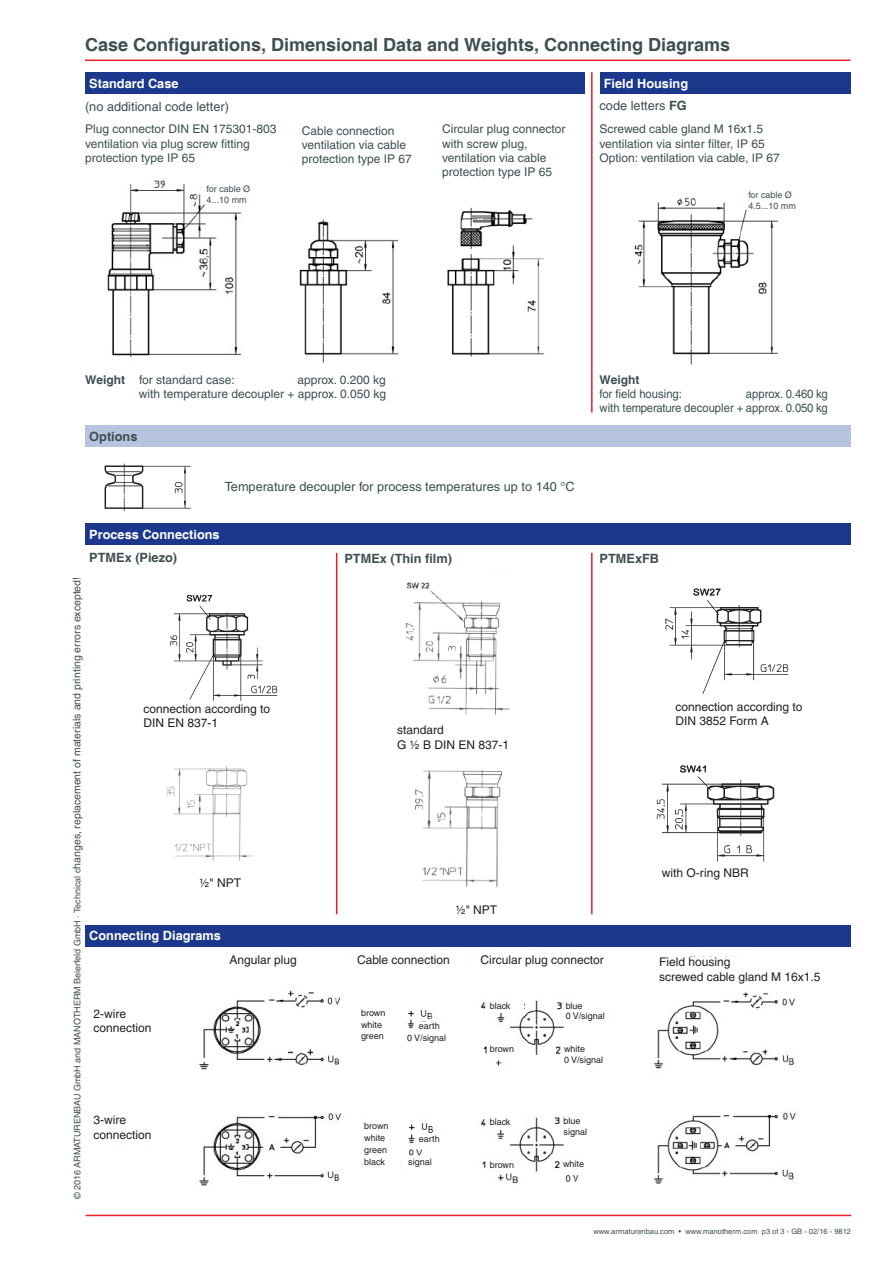
<style>
.page{position:relative;width:893px;height:1263px;background:#fff}
.page>*{position:absolute;margin:0;border:0;box-sizing:border-box;transform-origin:0 0}
.t1{font:700 18px "Helvetica";color:#3d4f51}
.t2{font:12.75px "Helvetica";color:#3d4f51}
.t3{font:700 12.75px/21.9px "Helvetica";color:#fff;text-align:center}
.t4{font:700 12.75px "Helvetica";color:#3d4f51}
.t5{font:12px/14.4px "Helvetica";color:#3d4f51}
.t6{font:12px/14.4px "Helvetica";color:#231f20}
.t7{font:12px/14.4px "Helvetica";color:#3d4f51;text-align:right;scale:.94 1}
.t8{font:700 12px "Helvetica";color:#3d4f51}
.t9{font:9px/10.8px "Helvetica";color:#3d4f51}
.t10{font:9px/12px "Helvetica";color:#231f20}
.t11{font:7.5px "Helvetica";color:#3d4f51}
.s1{font-weight:400;color:#3d4f51}
.s2{color:#3d4f51}
.s3{font-weight:700}
.s4{font-size:10.5px}
</style>
<div class="page">
<img style="left:415px;top:770px;width:88px;height:117px">
<hr style="left:85px;top:60px;width:765px;height:1px;background:#ee1d23">
<hr style="left:86px;top:1215px;width:765px;height:1px;background:#ee1d23">
<div style="left:85px;top:72px;width:500px;height:22px;background:#1b388c"></div>
<img style="left:634px;top:197px;width:144px;height:168px">
<img style="left:447px;top:207px;width:98px;height:150px">
<img style="left:299px;top:219px;width:100px;height:144px">
<img style="left:107px;top:180px;width:135px;height:178px">
<img style="left:99px;top:946px;width:524px;height:240px">
<img style="left:634px;top:946px;width:177px;height:238px">
<div style="left:600px;top:72px;width:250px;height:22px;background:#1b388c"></div>
<hr style="left:591px;top:72px;width:2px;height:340px;background:#ee1d23">
<img style="left:105px;top:463px;width:86px;height:48px">
<div style="left:85px;top:425px;width:765px;height:22px;background:#b6c4e1"></div>
<hr style="left:591px;top:553px;width:2px;height:361px;background:#ee1d23">
<hr style="left:336px;top:553px;width:1px;height:361px;background:#ee1d23">
<div style="left:85px;top:523px;width:765px;height:21px;background:#1b388c"></div>
<div style="left:85px;top:925px;width:765px;height:21px;background:#1b388c"></div>
<img style="left:656px;top:765px;width:119px;height:97px">
<img style="left:665px;top:588px;width:124px;height:106px">
<img style="left:169px;top:595px;width:109px;height:106px">
<img style="left:167px;top:765px;width:86px;height:96px">
<img style="left:405px;top:582px;width:105px;height:133px">
<div style="left:94px;top:1003px;width:90px;height:34px;background:#fff"></div>
<div style="left:94px;top:1110px;width:90px;height:34px;background:#fff"></div>
<div style="left:230px;top:955px;width:90px;height:29px;background:#fff"></div>
<div style="left:357px;top:955px;width:95px;height:29px;background:#fff"></div>
<div style="left:468px;top:955px;width:149px;height:29px;background:#fff"></div>
<div style="left:659px;top:957px;width:179px;height:29px;background:#fff"></div>
<div style="left:207px;top:185px;width:60px;height:24px;background:#fff"></div>
<div style="left:748px;top:191px;width:61px;height:24px;background:#fff"></div>
<div style="left:361px;top:1009px;width:28px;height:42px;background:#fff"></div>
<div style="left:364px;top:1122px;width:36px;height:50px;background:#fff"></div>
<div style="left:490px;top:1001px;width:34px;height:12px;background:#fff"></div>
<div style="left:490px;top:1118px;width:34px;height:12px;background:#fff"></div>
<div style="left:490px;top:1045px;width:40px;height:12px;background:#fff"></div>
<div style="left:490px;top:1161px;width:40px;height:12px;background:#fff"></div>
<div style="left:564px;top:1045px;width:48px;height:24px;background:#fff"></div>
<div style="left:563px;top:1160px;width:40px;height:11px;background:#fff"></div>
<div style="left:566px;top:1001px;width:45px;height:29px;background:#fff"></div>
<div style="left:564px;top:1117px;width:45px;height:26px;background:#fff"></div>
<div style="left:419px;top:1134px;width:34px;height:13px;background:#fff"></div>
<div style="left:419px;top:1022px;width:34px;height:11px;background:#fff"></div>
<div style="left:408px;top:1158px;width:35px;height:12px;background:#fff"></div>
<div style="left:407px;top:1033px;width:55px;height:12px;background:#fff"></div>
<h1 class="t1" style="left:85px;top:34px;width:647px">Case Configurations, Dimensional Data and Weights, Connecting Diagrams</h1>
<p class="t3" style="left:89px;top:73px;width:91px">Standard Case</p>
<p class="t2" style="left:85px;top:99px;width:145px">(no additional code letter)</p>
<p class="t3" style="left:600px;top:73px;width:90px">Field Housing <span class="s1">code letters</span> <span class="s2">FG</span></p>
<p class="t5" style="left:85px;top:122px;width:193px">Plug connector DIN EN 175301-803 ventilation via plug screw fitting protection type IP 65</p>
<p class="t5" style="left:302px;top:123px;width:112px">Cable connection ventilation via cable protection type IP 67</p>
<p class="t5" style="left:442px;top:122px;width:125px">Circular plug connector with screw plug, ventilation via cable protection type IP 65</p>
<p class="t5" style="left:600px;top:122px;width:182px">Screwed cable gland M 16x1.5 ventilation via sinter filter, IP 65<br>Option: ventilation via cable, IP 67</p>
<p class="t9" style="left:207px;top:184px;width:45px">for cable Ø<br>4...10 mm</p>
<p class="t9" style="left:748px;top:189px;width:49px">for cable Ø<br>4.5...10 mm</p>
<p class="t5" style="left:85px;top:372px;width:151px"><span class="s3">Weight</span> for standard case:</p>
<p class="t5" style="left:139px;top:372px;width:249px;text-align:right">approx. 0.200 kg<br>with temperature decoupler + approx. 0.050 kg</p>
<p class="t4" style="left:89px;top:429px;width:50px">Options</p>
<p class="t2" style="left:225px;top:479px;width:352px">Temperature decoupler for process temperatures up to 140 °C</p>
<p class="t3" style="left:89px;top:524px;width:132px">Process Connections</p>
<p class="t4" style="left:89px;top:550px;width:89px">PTMEx (Piezo)</p>
<p class="t4" style="left:344px;top:551px;width:109px">PTMEx (Thin film)</p>
<p class="t8" style="left:600px;top:372px;width:41px">Weight</p>
<p class="t7" style="left:600px;top:386px;width:89px">for field housing:</p>
<p class="t7" style="left:600px;top:386px;width:244px">approx. 0.460 kg<br>with temperature decoupler + approx. 0.050 kg</p>
<p class="t4" style="left:600px;top:550px;width:61px">PTMExFB</p>
<p class="t9" style="left:72px;top:1199px;width:624px;rotate:-90deg">© 2016 Armaturenbau GmbH and Manotherm Beierfeld GmbH · Technical c<span class="s4">hanges, replacement of materials and printing errors excepted!</span></p>
<p class="t6" style="left:676px;top:699px;width:128px">connection according to<br>DIN 3852 Form A</p>
<p class="t6" style="left:144px;top:701px;width:128px">connection according to<br>DIN EN 837-1</p>
<p class="t6" style="left:397px;top:723px;width:114px">standard<br>G ½ B DIN EN 837-1</p>
<p class="t6" style="left:662px;top:866px;width:88px">with O-ring NBR</p>
<p class="t6" style="left:200px;top:876px;width:43px">½" NPT</p>
<p class="t6" style="left:456px;top:903px;width:43px">½" NPT</p>
<p class="t3" style="left:89px;top:926px;width:133px">Connecting Diagrams</p>
<p class="t6" style="left:230px;top:952px;width:69px">Angular plug</p>
<p class="t6" style="left:357px;top:952px;width:94px">Cable connection</p>
<p class="t6" style="left:480px;top:952px;width:125px">Circular plug connector</p>
<p class="t6" style="left:659px;top:955px;width:163px">Field housing<br>screwed cable gland M 16x1.5</p>
<p class="t10" style="left:490px;top:999px;width:22px">black</p>
<p class="t10" style="left:566px;top:1000px;width:41px;line-height:10.8px">blue<br>0 V/signal</p>
<p class="t6" style="left:94px;top:1006px;width:60px">2-wire connection</p>
<p class="t10" style="left:361px;top:1007px;width:26px;line-height:11.2px">brown white green</p>
<p class="t10" style="left:419px;top:1019px;width:22px">earth</p>
<p class="t10" style="left:407px;top:1031px;width:41px">0 V/signal</p>
<p class="t10" style="left:490px;top:1043px;width:26px">brown</p>
<p class="t10" style="left:564px;top:1043px;width:41px;line-height:10.8px">white<br>0 V/signal</p>
<p class="t6" style="left:94px;top:1113px;width:60px">3-wire connection</p>
<p class="t10" style="left:564px;top:1116px;width:25px;line-height:10.8px">blue signal</p>
<p class="t10" style="left:490px;top:1116px;width:22px">black</p>
<p class="t10" style="left:364px;top:1120px;width:26px">brown white green black</p>
<p class="t10" style="left:419px;top:1133px;width:22px">earth</p>
<p class="t10" style="left:408px;top:1156px;width:25px">signal</p>
<p class="t10" style="left:563px;top:1158px;width:23px">white</p>
<p class="t10" style="left:490px;top:1159px;width:26px">brown</p>
<p class="t11" style="left:593px;top:1227px;width:259px">www.armaturenbau.com • www.manotherm.com p3 of 3 - GB - 02/16 - 9812</p>
</div>
